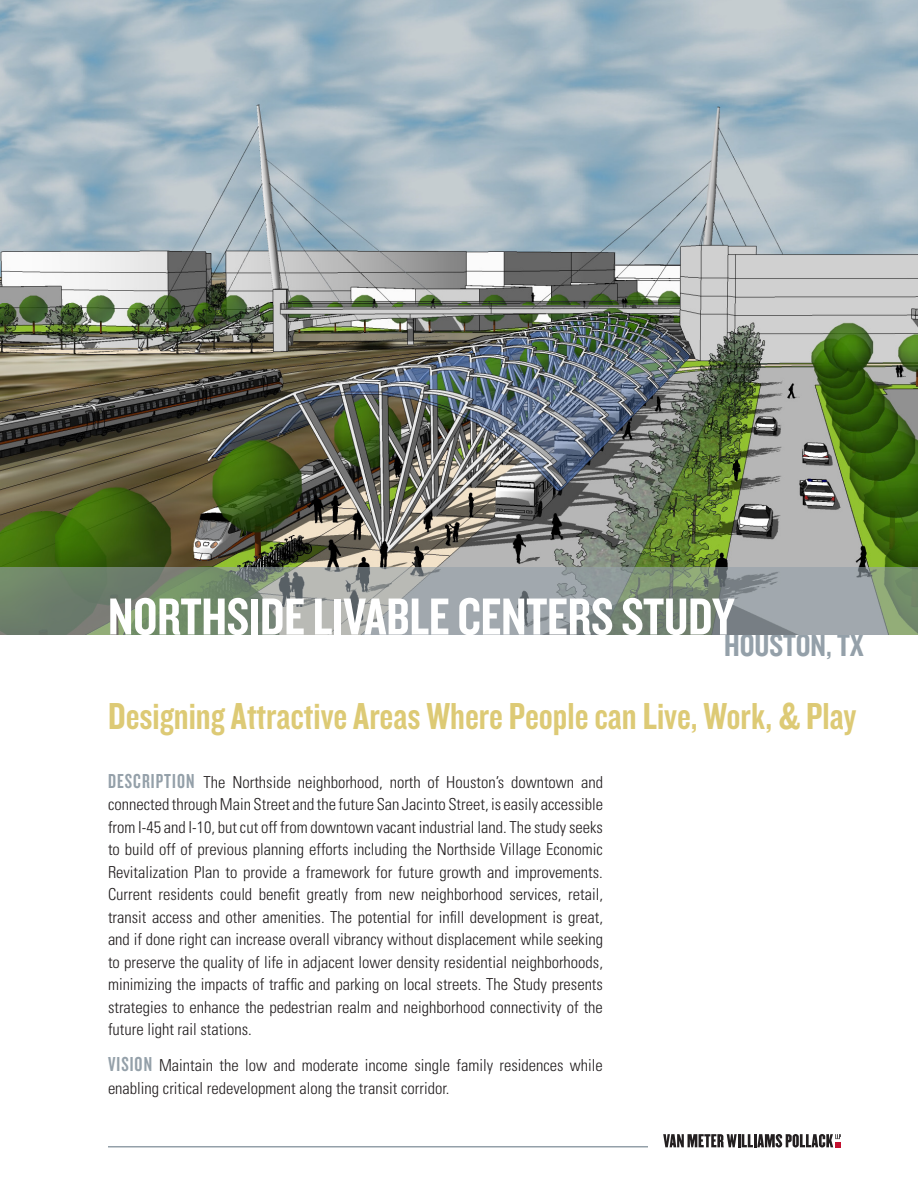
<style>
.page{position:relative;width:918px;height:1188px;background:#fff}
.page>*{position:absolute;margin:0;border:0;box-sizing:border-box;transform-origin:0 0}
.white_head{font:54px "Knockout 49 Liteweight";letter-spacing:-.005em;color:#fff}
.tag_line{font:39px "Knockout 49 Liteweight";color:#ddca75}
.location_head{font:33px "Knockout 49 Liteweight";color:#94a0a9}
.body_11_15{font:300 condensed 16.5px/22.5px "Univers";color:#231f20;text-align:justify}
.s1{font-family:"Knockout 48 Featherweight";font-weight:400;font-stretch:normal;font-size:21px;color:#94a0a9}
</style>
<div class="page">
<svg style="left:663px;top:1134px;width:178px;height:14px"></svg>
<hr style="left:108px;top:1146px;width:540px;height:2px;background:#94a0a9">
<img style="left:0;top:0;width:918px;height:567px">
<svg style="left:0;top:567px;width:918px;height:67px;background:#89958c"></svg>
<p class="white_head" style="left:108px;top:582px;width:628px">northside livable centers study</p>
<p class="location_head" style="left:724px;top:625px;width:141px">houston, tx</p>
<p class="tag_line" style="left:108px;top:691px;width:750px">Designing Attractive Areas Where People can Live, Work, &amp; Play</p>
<p class="body_11_15" style="left:108px;top:770px;width:497px"><span class="s1">DESCRIPTION</span> The Northside neighborhood, north of Houston’s downtown and connected through Main Street and the future San Jacinto Street, is easily accessible from I-45 and I-10, but cut off from downtown vacant industrial land. The study seeks to build off of previous planning efforts including the Northside Village Economic Revitalization Plan to provide a framework for future growth and improvements.<br>Current residents could benefit greatly from new neighborhood services, retail, transit access and other amenities. The potential for infill development is great, and if done right can increase overall vibrancy without displacement while seeking to preserve the quality of life in adjacent lower density residential neighborhoods, minimizing the impacts of traffic and parking on local streets. The Study presents strategies to enhance the pedestrian realm and neighborhood connectivity of the future light rail stations.</p>
<p class="body_11_15" style="left:108px;top:1054px;width:496px"><span class="s1">VISION</span> Maintain the low and moderate income single family residences while enabling critical redevelopment along the transit corridor.</p>
</div>
